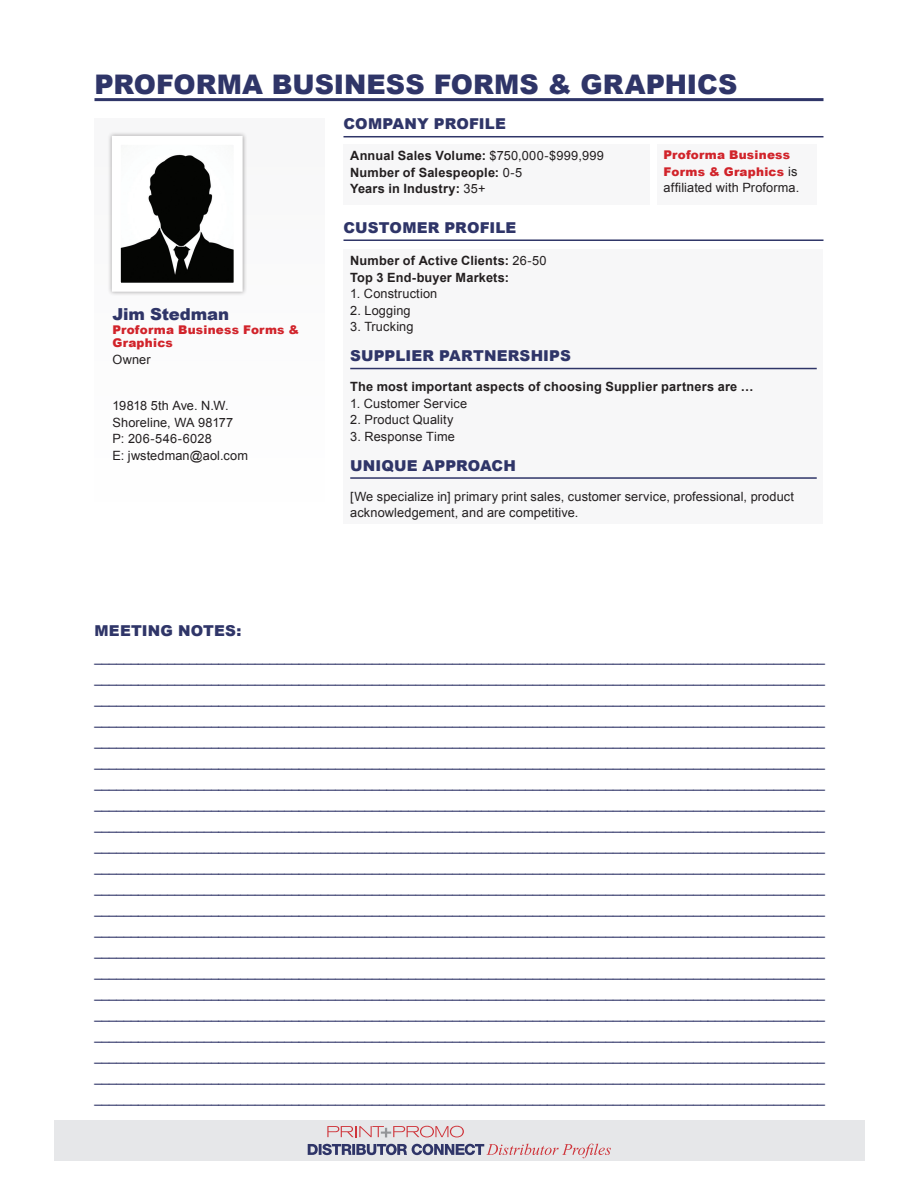
<style>
.page{position:relative;width:918px;height:1188px;background:#fff}
.page>*{position:absolute;margin:0;border:0;box-sizing:border-box;transform-origin:0 0}
.Company_Name{font:900 27px "Arial";color:#2f3568}
.Contact_Name{font:900 16.5px "Arial";letter-spacing:-.01em;color:#2f3568}
.section_heads{font:900 15px "Arial";letter-spacing:.01em;color:#2f3568}
.t1{font:13.5px/21px "Arial";color:#2f3568;text-align:justify}
.Text{font:12.75px/16.5px "Arial";letter-spacing:.01em;color:#231f20}
.Text-2{font:700 12.75px "Arial";letter-spacing:.015em;color:#231f20}
.Text-3{font:12.75px "Arial";letter-spacing:-.01em;color:#231f20}
.Text-4{font:900 12px/16.5px "Arial";letter-spacing:.02em;color:#d1232a}
.Contact_Title{font:900 12px/13.5px "Arial";letter-spacing:.02em;color:#d1232a}
.s1{font-weight:400}
.s2{font-weight:400;font-size:12.75px;color:#231f20}
</style>
<div class="page">
<hr style="left:94px;top:98px;width:730px;height:3px;background:#2f3568">
<div style="left:54px;top:1120px;width:810px;height:41px;background:#e6e7e9"></div>
<svg style="left:308px;top:1144px;width:303px;height:14px"></svg>
<svg style="left:327px;top:1126px;width:137px;height:11px"></svg>
<div style="left:94px;top:118px;width:232px;height:384px;background:#f7f7f8"></div>
<svg style="left:109px;top:133px;width:137px;height:161px"></svg>
<hr style="left:344px;top:136px;width:480px;height:1px;background:#2f3568">
<div style="left:344px;top:144px;width:306px;height:61px;background:#f7f7f8"></div>
<hr style="left:344px;top:239px;width:480px;height:2px;background:#2f3568">
<div style="left:344px;top:249px;width:480px;height:275px;background:#f7f7f8"></div>
<hr style="left:350px;top:368px;width:467px;height:1px;background:#2f3568">
<hr style="left:350px;top:477px;width:467px;height:2px;background:#2f3568">
<div style="left:657px;top:144px;width:160px;height:61px;background:#f7f7f8"></div>
<p class="Company_Name" style="left:94px;top:64px;width:645px">PROFORMA BUSINESS FORMS &amp; GRAPHICS</p>
<p class="section_heads" style="left:344px;top:113px;width:164px">COMPANY PROFILE</p>
<p class="Contact_Name" style="left:112px;top:303px;width:118px">Jim Stedman</p>
<p class="Contact_Title" style="left:112px;top:323px;width:188px">Proforma Business Forms &amp;<br>Graphics</p>
<p class="Text" style="left:112px;top:351px;width:40px">Owner</p>
<p class="Text-3" style="left:112px;top:398px;width:118px">19818 5th Ave. N.W.</p>
<p class="Text" style="left:112px;top:414px;width:122px">Shoreline, WA 98177</p>
<p class="Text" style="left:112px;top:431px;width:101px">P: 206-546-6028</p>
<p class="Text" style="left:112px;top:447px;width:137px">E: jwstedman@aol.com</p>
<p class="Text-2" style="left:350px;top:147px;width:255px">Annual Sales Volume: <span class="s1">$750,000-$999,999</span></p>
<p class="Text-2" style="left:350px;top:164px;width:174px">Number of Salespeople: <span class="s1">0-5</span></p>
<p class="Text-2" style="left:350px;top:180px;width:137px">Years in Industry: <span class="s1">35+</span></p>
<p class="section_heads" style="left:344px;top:216px;width:174px">CUSTOMER PROFILE</p>
<p class="Text-2" style="left:350px;top:252px;width:198px">Number of Active Clients: <span class="s1">26-50</span></p>
<p class="Text-2" style="left:350px;top:269px;width:160px">Top 3 End-buyer Markets:</p>
<p class="Text" style="left:350px;top:285px;width:89px">1. Construction</p>
<p class="Text" style="left:350px;top:302px;width:62px">2. Logging</p>
<p class="Text" style="left:350px;top:318px;width:65px">3. Trucking</p>
<p class="section_heads" style="left:350px;top:345px;width:222px">SUPPLIER PARTNERSHIPS</p>
<p class="Text-2" style="left:350px;top:378px;width:405px">The most important aspects of choosing Supplier partners are …</p>
<p class="Text" style="left:350px;top:395px;width:119px">1. Customer Service</p>
<p class="Text" style="left:350px;top:411px;width:105px">2. Product Quality</p>
<p class="Text" style="left:350px;top:428px;width:106px">3. Response Time</p>
<p class="section_heads" style="left:350px;top:454px;width:167px">UNIQUE APPROACH</p>
<p class="Text" style="left:350px;top:488px;width:445px">[We specialize in] primary print sales, customer service, professional, product acknowledgement, and are competitive.</p>
<p class="Text-4" style="left:664px;top:146px;width:135px">Proforma Business<br>Forms &amp; Graphics <span class="s2">is</span></p>
<p class="Text" style="left:664px;top:180px;width:137px">affiliated with Proforma.</p>
<p class="section_heads" style="left:94px;top:620px;width:148px">MEETING NOTES:</p>
<p class="t1" style="left:94px;top:647px;width:732px">____________________________________________________________________________________________________ ____________________________________________________________________________________________________ ____________________________________________________________________________________________________ ____________________________________________________________________________________________________ ____________________________________________________________________________________________________ ____________________________________________________________________________________________________ ____________________________________________________________________________________________________ ____________________________________________________________________________________________________ ____________________________________________________________________________________________________ ____________________________________________________________________________________________________ ____________________________________________________________________________________________________ ____________________________________________________________________________________________________ ____________________________________________________________________________________________________ ____________________________________________________________________________________________________ ____________________________________________________________________________________________________ ____________________________________________________________________________________________________ ____________________________________________________________________________________________________ ____________________________________________________________________________________________________ ____________________________________________________________________________________________________ ____________________________________________________________________________________________________ ____________________________________________________________________________________________________ ____________________________________________________________________________________________________</p>
</div>
